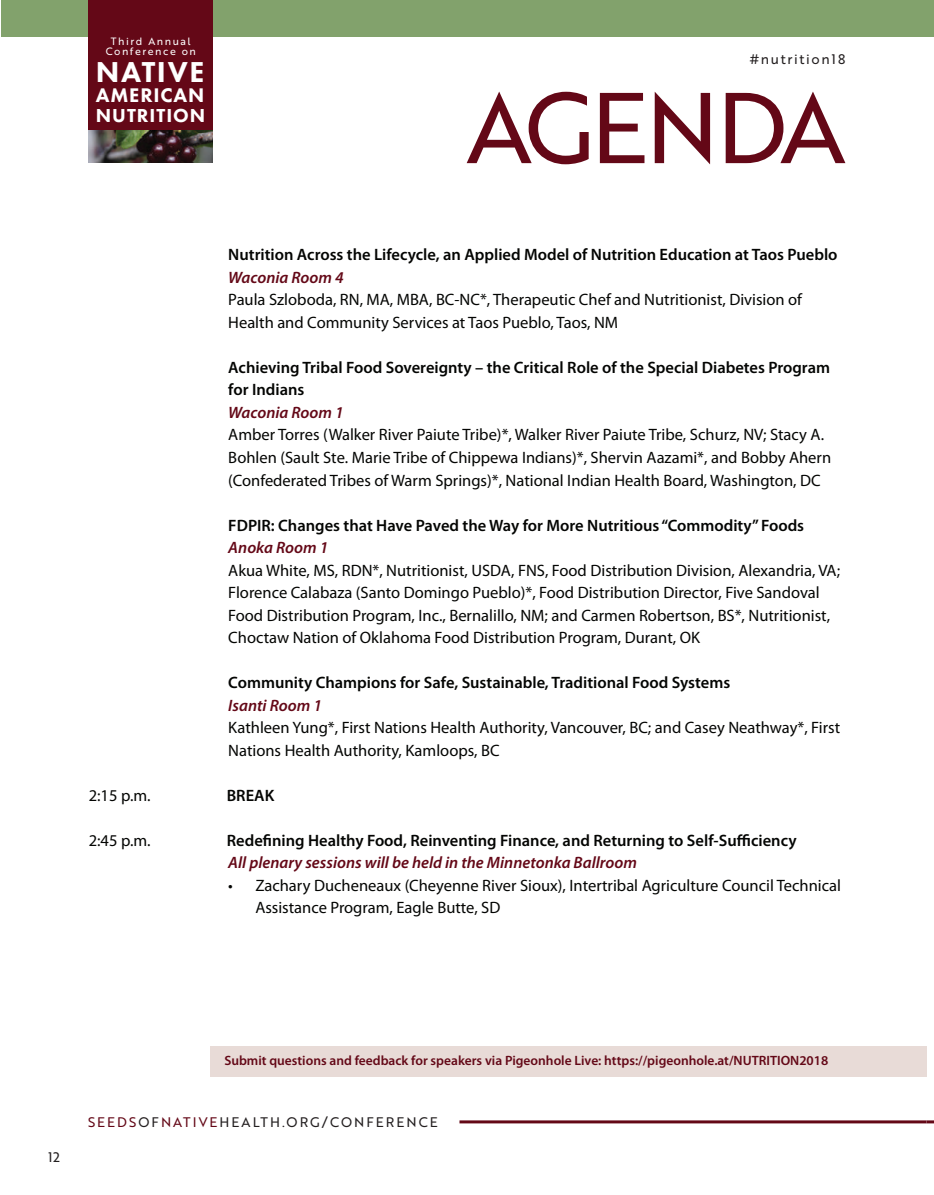
<style>
.page{position:relative;width:934px;height:1195px;background:#fff}
.page>*{position:absolute;margin:0;border:0;box-sizing:border-box;transform-origin:0 0}
.t1{font:97.5px "Brother 1816 Regular";letter-spacing:-.03em;color:#640817}
.t2{font:800 29.7px "Futura PT";letter-spacing:.055em;color:#fff}
.t3{font:800 20.25px "Futura PT";letter-spacing:.04em;color:#fff}
.t4{font:800 19.35px "Futura PT";letter-spacing:.05em;color:#fff}
.t5{font:16.5px/22.5px "Myriad Pro";color:#040503}
.t6{font:600 16.5px/22.5px "Myriad Pro";color:#040503}
.t7{font:italic 600 16.5px "Myriad Pro";color:#640817}
.t8{font:600 13.5px "Myriad Pro";color:#640817}
.t9{font:13.5px "Brother 1816 Regular";letter-spacing:.15em;color:#231f20}
.t10{font:13.5px "Brother 1816 Regular";letter-spacing:.12em;color:#231f20}
.t11{font:10.35px/10.4px "Brother 1816 Regular";letter-spacing:.15em;color:#fff;text-align:center}
.s1{color:#640817}
</style>
<div class="page">
<div style="left:926px;top:0;width:6px;height:37px;background:#82a26c"></div>
<svg style="left:926px;top:1120px;width:6px;height:3px"></svg>
<div style="left:1px;top:0;width:925px;height:37px;background:#82a26c"></div>
<img style="left:89px;top:129px;width:123px;height:33px">
<div style="left:89px;top:0;width:124px;height:129px;background:#640817"></div>
<hr style="left:459px;top:1120px;width:467px;height:3px;background:#640817">
<div style="left:210px;top:1046px;width:716px;height:30px;background:#e8dbd7"></div>
<svg style="left:932px;top:0;width:2px;height:6px"></svg>
<p class="t11" style="left:106px;top:36px;width:92px">Third Annual<br>Conference on</p>
<h2 class="t2" style="left:96px;top:53px;width:110px">NATIVE</h2>
<p class="t3" style="left:96px;top:82px;width:107px">AMERICAN</p>
<p class="t4" style="left:96px;top:103px;width:108px">NUTRITION</p>
<p class="t10" style="left:749px;top:50px;width:97px">#nutrition18</p>
<h1 class="t1" style="left:466px;top:55px;width:380px">AGENDA</h1>
<p class="t6" style="left:228px;top:243px;width:610px">Nutrition Across the Lifecycle, an Applied Model of Nutrition Education at Taos Pueblo</p>
<p class="t7" style="left:228px;top:267px;width:117px">Waconia Room 4</p>
<p class="t5" style="left:228px;top:288px;width:575px">Paula Szloboda, RN, MA, MBA, BC-NC*, Therapeutic Chef and Nutritionist, Division of<br>Health and Community Services at Taos Pueblo, Taos, NM</p>
<p class="t6" style="left:228px;top:356px;width:603px">Achieving Tribal Food Sovereignty – the Critical Role of the Special Diabetes Program for Indians</p>
<p class="t7" style="left:228px;top:402px;width:117px">Waconia Room 1</p>
<p class="t5" style="left:228px;top:423px;width:604px">Amber Torres (Walker River Paiute Tribe)*, Walker River Paiute Tribe, Schurz, NV; Stacy A.<br>Bohlen (Sault Ste. Marie Tribe of Chippewa Indians)*, Shervin Aazami*, and Bobby Ahern (Confederated Tribes of Warm Springs)*, National Indian Health Board, Washington, DC</p>
<p class="t6" style="left:228px;top:513px;width:577px">FDPIR: Changes that Have Paved the Way for More Nutritious “Commodity” Foods</p>
<p class="t7" style="left:228px;top:537px;width:101px">Anoka Room 1</p>
<p class="t5" style="left:228px;top:558px;width:613px">Akua White, MS, RDN*, Nutritionist, USDA, FNS, Food Distribution Division, Alexandria, VA; Florence Calabaza (Santo Domingo Pueblo)*, Food Distribution Director, Five Sandoval Food Distribution Program, Inc., Bernalillo, NM; and Carmen Robertson, BS*, Nutritionist, Choctaw Nation of Oklahoma Food Distribution Program, Durant, OK</p>
<p class="t6" style="left:228px;top:671px;width:503px">Community Champions for Safe, Sustainable, Traditional Food Systems</p>
<p class="t7" style="left:228px;top:694px;width:95px">Isanti Room 1</p>
<p class="t5" style="left:228px;top:716px;width:613px">Kathleen Yung*, First Nations Health Authority, Vancouver, BC; and Casey Neathway*, First<br>Nations Health Authority, Kamloops, BC</p>
<p class="t5" style="left:89px;top:783px;width:63px">2:15 p.m.</p>
<p class="t6" style="left:227px;top:783px;width:49px">BREAK</p>
<p class="t5" style="left:89px;top:828px;width:63px">2:45 p.m.</p>
<p class="t6" style="left:227px;top:828px;width:571px">Redefining Healthy Food, Reinventing Finance, and Returning to Self-Sufficiency</p>
<p class="t7" style="left:228px;top:852px;width:410px">All plenary sessions will be held in the Minnetonka Ballroom</p>
<p class="t5" style="left:255px;top:873px;width:587px;text-indent:-27px">• Zachary Ducheneaux (Cheyenne River Sioux), Intertribal Agriculture Council Technical<br>Assistance Program, Eagle Butte, SD</p>
<p class="t9" style="left:48px;top:1147px;width:14px">12</p>
<p class="t8" style="left:224px;top:1051px;width:605px">Submit questions and feedback for speakers via Pigeonhole Live: https://pigeonhole.at/NUTRITION2018</p>
<p class="t9" style="left:88px;top:1112px;width:351px"><span class="s1">Seeds</span>Of<span class="s1">Native</span>Health .org/Con ference</p>
</div>
